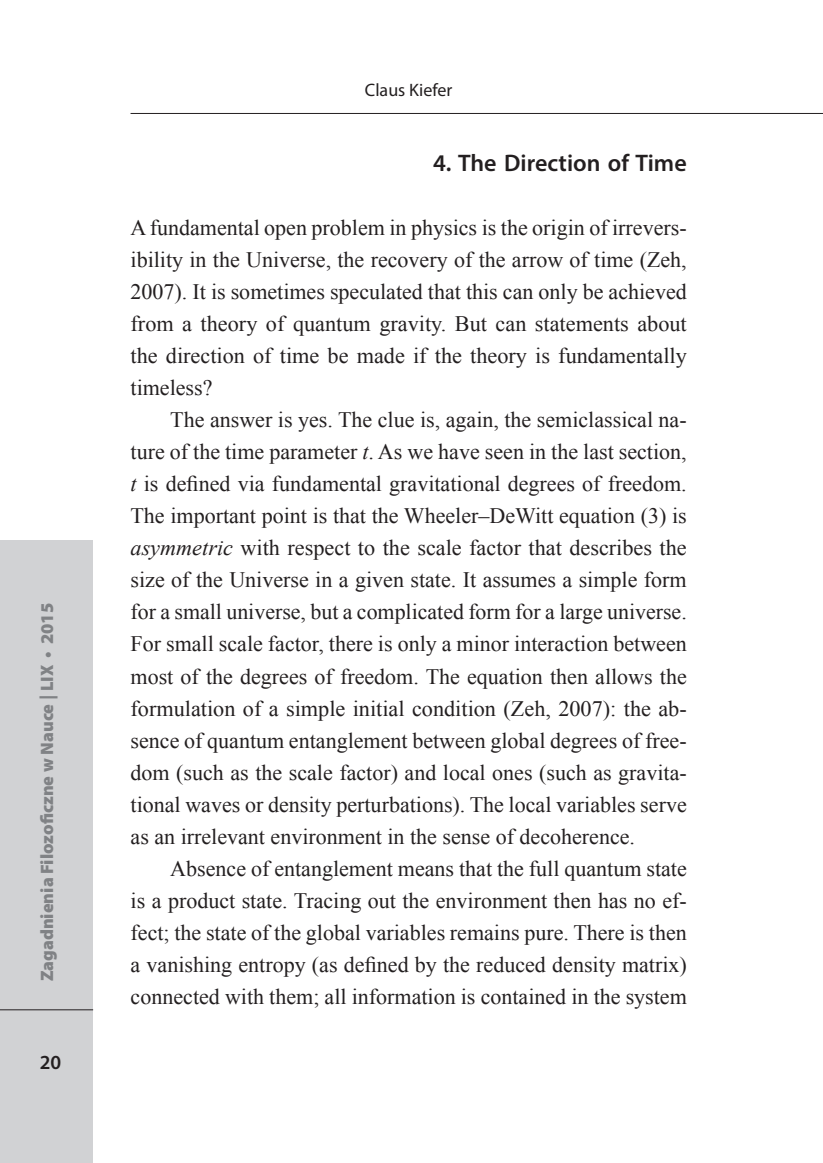
<style>
.page{position:relative;width:823px;height:1163px;background:#fff}
.page>*{position:absolute;margin:0;border:0;box-sizing:border-box;transform-origin:0 0}
.t1{font:600 24px "Myriad Pro";color:#231f20}
.t2{font:22px/32px "Times New Roman";color:#231f20;text-align:justify}
.t3{font:600 20px "Myriad Pro";color:#231f20}
.t4{font:900 18px "Myriad Pro";color:#808285}
.t5{font:18px "Myriad Pro";color:#231f20}
.s1{font-style:italic}
</style>
<div class="page">
<div style="left:0;top:540px;width:93px;height:622px;background:#d1d2d4"></div>
<hr style="left:130px;top:113px;width:692px;height:1px;background:#231f20">
<hr style="left:0;top:1009px;width:93px;height:1px;background:#231f20">
<p class="t4" style="left:35px;top:981px;width:380px;rotate:-90deg">Zagadnienia Filozoficzne w Nauce | LIX • 2015</p>
<p class="t3" style="left:40px;top:1049px;width:23px">20</p>
<p class="t5" style="left:365px;top:79px;width:89px">Claus Kiefer</p>
<p class="t1" style="left:433px;top:148px;width:255px">4. The Direction of Time</p>
<p class="t2" style="left:130px;top:211px;width:557px">A fundamental open problem in physics is the origin of irrevers&shy;ibility in the Universe, the recovery of the arrow of time (Zeh, 2007). It is sometimes speculated that this can only be achieved from a theory of quantum gravity. But can statements about the direction of time be made if the theory is fundamentally timeless?</p>
<p class="t2" style="left:130px;top:403px;width:557px;text-indent:40px">The answer is yes. The clue is, again, the semiclassical na&shy;ture of the time parameter <span class="s1">t</span>. As we have seen in the last section, <span class="s1">t</span> is defined via fundamental gravitational degrees of freedom.<br>The important point is that the Wheeler–DeWitt equation (3) is <span class="s1">asymmetric</span> with respect to the scale factor that describes the size of the Universe in a given state. It assumes a simple form for a small universe, but a complicated form for a large universe.<br>For small scale factor, there is only a minor interaction between most of the degrees of freedom. The equation then allows the formulation of a simple initial condition (Zeh, 2007): the ab&shy;sence of quantum entanglement between global degrees of free&shy;dom (such as the scale factor) and local ones (such as gravita&shy;tional waves or density perturbations). The local variables serve as an irrelevant environment in the sense of decoherence.</p>
<p class="t2" style="left:130px;top:851px;width:557px;text-indent:40px">Absence of entanglement means that the full quantum state is a product state. Tracing out the environment then has no ef&shy;fect; the state of the global variables remains pure. There is then a vanishing entropy (as defined by the reduced density matrix) connected with them; all information is contained in the system</p>
</div>
